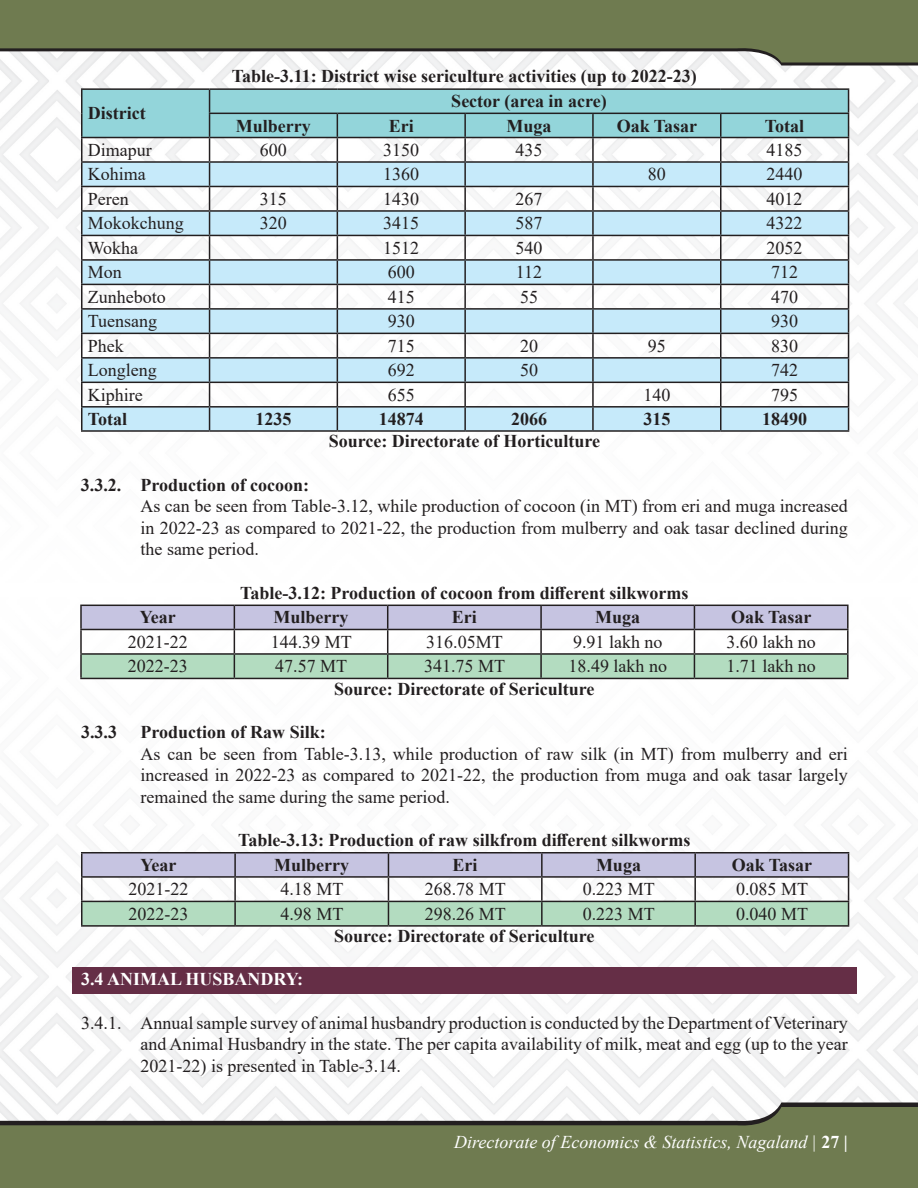
<style>
.page{position:relative;width:918px;height:1188px;background:#fff}
.page>*{position:absolute;margin:0;border:0;box-sizing:border-box;transform-origin:0 0}
.t1{font:18px/21.6px "Times New Roman";color:#231f20;text-align:justify}
.t2{font:700 18px "Times New Roman";color:#231f20}
.t3{font:italic 18px "Times New Roman";color:#fff}
.t4{font:700 18px "Times New Roman";color:#fff}
.s1{font-weight:700;font-style:normal}
</style>
<div class="page">
<img style="left:0;top:66px;width:918px;height:1036px">
<svg style="left:0;top:63px;width:918px;height:3px"></svg>
<svg style="left:0;top:1102px;width:918px;height:5px"></svg>
<svg style="left:0;top:1107px;width:918px;height:81px;background:#7f8866"></svg>
<svg style="left:0;top:0;width:918px;height:63px;background:#808a67"></svg>
<div style="left:72px;top:967px;width:785px;height:27px;background:#652e46"></div>
<hr style="left:81px;top:88px;width:129px;height:2px;background:#231f20">
<hr style="left:210px;top:88px;width:127px;height:2px;background:#231f20">
<hr style="left:337px;top:88px;width:128px;height:2px;background:#231f20">
<hr style="left:465px;top:88px;width:128px;height:2px;background:#231f20">
<hr style="left:593px;top:88px;width:128px;height:2px;background:#231f20">
<hr style="left:721px;top:88px;width:128px;height:2px;background:#231f20">
<svg style="left:81px;top:89px;width:768px;height:341px"></svg>
<hr style="left:81px;top:430px;width:129px;height:2px;background:#231f20">
<hr style="left:210px;top:430px;width:127px;height:2px;background:#231f20">
<hr style="left:337px;top:430px;width:128px;height:2px;background:#231f20">
<hr style="left:465px;top:430px;width:128px;height:2px;background:#231f20">
<hr style="left:593px;top:430px;width:128px;height:2px;background:#231f20">
<hr style="left:721px;top:430px;width:128px;height:2px;background:#231f20">
<hr style="left:80px;top:605px;width:154px;height:1px;background:#231f20">
<hr style="left:80px;top:606px;width:2px;height:23px;background:#231f20">
<hr style="left:694px;top:605px;width:155px;height:1px;background:#231f20">
<hr style="left:847px;top:606px;width:2px;height:23px;background:#231f20">
<hr style="left:80px;top:629px;width:154px;height:1px;background:#231f20">
<hr style="left:80px;top:630px;width:2px;height:23px;background:#231f20">
<hr style="left:694px;top:629px;width:155px;height:1px;background:#231f20">
<hr style="left:847px;top:630px;width:2px;height:23px;background:#231f20">
<hr style="left:80px;top:653px;width:154px;height:2px;background:#231f20">
<hr style="left:80px;top:655px;width:2px;height:23px;background:#231f20">
<hr style="left:694px;top:653px;width:155px;height:2px;background:#231f20">
<svg style="left:81px;top:605px;width:767px;height:73px"></svg>
<hr style="left:847px;top:655px;width:2px;height:23px;background:#231f20">
<hr style="left:80px;top:678px;width:154px;height:1px;background:#231f20">
<hr style="left:234px;top:678px;width:154px;height:1px;background:#231f20">
<hr style="left:388px;top:678px;width:153px;height:1px;background:#231f20">
<hr style="left:541px;top:678px;width:153px;height:1px;background:#231f20">
<hr style="left:694px;top:678px;width:155px;height:1px;background:#231f20">
<hr style="left:81px;top:852px;width:154px;height:1px;background:#231f20">
<hr style="left:235px;top:852px;width:153px;height:1px;background:#231f20">
<hr style="left:388px;top:852px;width:154px;height:1px;background:#231f20">
<hr style="left:542px;top:852px;width:153px;height:1px;background:#231f20">
<hr style="left:695px;top:852px;width:154px;height:1px;background:#231f20">
<svg style="left:81px;top:853px;width:768px;height:72px"></svg>
<hr style="left:81px;top:925px;width:154px;height:2px;background:#231f20">
<hr style="left:235px;top:925px;width:153px;height:2px;background:#231f20">
<hr style="left:388px;top:925px;width:154px;height:2px;background:#231f20">
<hr style="left:542px;top:925px;width:153px;height:2px;background:#231f20">
<hr style="left:695px;top:925px;width:154px;height:2px;background:#231f20">
<p class="t2" style="left:88px;top:100px;width:59px">District</p>
<p class="t2" style="left:232px;top:63px;width:466px">Table-3.11: District wise sericulture activities (up to 2022-23)</p>
<p class="t2" style="left:451px;top:88px;width:157px">Sector (area in acre)</p>
<p class="t2" style="left:236px;top:113px;width:76px">Mulberry</p>
<p class="t2" style="left:389px;top:113px;width:27px">Eri</p>
<p class="t2" style="left:507px;top:113px;width:46px">Muga</p>
<p class="t2" style="left:617px;top:113px;width:82px">Oak Tasar</p>
<p class="t2" style="left:765px;top:113px;width:41px">Total</p>
<p class="t1" style="left:88px;top:139px;width:65px">Dimapur</p>
<p class="t1" style="left:260px;top:139px;width:28px">600</p>
<p class="t1" style="left:383px;top:139px;width:37px">3150</p>
<p class="t1" style="left:516px;top:139px;width:28px">435</p>
<p class="t1" style="left:767px;top:139px;width:37px">4185</p>
<p class="t1" style="left:88px;top:163px;width:59px">Kohima</p>
<p class="t1" style="left:383px;top:163px;width:37px">1360</p>
<p class="t1" style="left:648px;top:163px;width:19px">80</p>
<p class="t1" style="left:767px;top:163px;width:37px">2440</p>
<p class="t1" style="left:88px;top:188px;width:42px">Peren</p>
<p class="t1" style="left:260px;top:188px;width:28px">315</p>
<p class="t1" style="left:383px;top:188px;width:37px">1430</p>
<p class="t1" style="left:516px;top:188px;width:28px">267</p>
<p class="t1" style="left:767px;top:188px;width:37px">4012</p>
<p class="t1" style="left:88px;top:212px;width:97px">Mokokchung</p>
<p class="t1" style="left:260px;top:212px;width:28px">320</p>
<p class="t1" style="left:383px;top:212px;width:37px">3415</p>
<p class="t1" style="left:516px;top:212px;width:28px">587</p>
<p class="t1" style="left:767px;top:212px;width:37px">4322</p>
<p class="t1" style="left:88px;top:237px;width:52px">Wokha</p>
<p class="t1" style="left:383px;top:237px;width:37px">1512</p>
<p class="t1" style="left:516px;top:237px;width:28px">540</p>
<p class="t1" style="left:767px;top:237px;width:37px">2052</p>
<p class="t1" style="left:88px;top:261px;width:36px">Mon</p>
<p class="t1" style="left:388px;top:261px;width:28px">600</p>
<p class="t1" style="left:516px;top:261px;width:28px">112</p>
<p class="t1" style="left:771px;top:261px;width:28px">712</p>
<p class="t1" style="left:88px;top:285px;width:79px">Zunheboto</p>
<p class="t1" style="left:388px;top:285px;width:28px">415</p>
<p class="t1" style="left:520px;top:285px;width:19px">55</p>
<p class="t1" style="left:771px;top:285px;width:28px">470</p>
<p class="t1" style="left:88px;top:310px;width:71px">Tuensang</p>
<p class="t1" style="left:388px;top:310px;width:28px">930</p>
<p class="t1" style="left:771px;top:310px;width:28px">930</p>
<p class="t1" style="left:88px;top:334px;width:37px">Phek</p>
<p class="t1" style="left:388px;top:334px;width:28px">715</p>
<p class="t1" style="left:520px;top:334px;width:19px">20</p>
<p class="t1" style="left:648px;top:334px;width:19px">95</p>
<p class="t1" style="left:771px;top:334px;width:28px">830</p>
<p class="t1" style="left:88px;top:359px;width:70px">Longleng</p>
<p class="t1" style="left:388px;top:359px;width:28px">692</p>
<p class="t1" style="left:520px;top:359px;width:19px">50</p>
<p class="t1" style="left:771px;top:359px;width:28px">742</p>
<p class="t1" style="left:88px;top:383px;width:56px">Kiphire</p>
<p class="t1" style="left:388px;top:383px;width:28px">655</p>
<p class="t1" style="left:643px;top:383px;width:28px">140</p>
<p class="t1" style="left:771px;top:383px;width:28px">795</p>
<p class="t2" style="left:88px;top:406px;width:41px">Total</p>
<p class="t2" style="left:255px;top:406px;width:37px">1235</p>
<p class="t2" style="left:379px;top:406px;width:46px">14874</p>
<p class="t2" style="left:511px;top:406px;width:37px">2066</p>
<p class="t2" style="left:643px;top:406px;width:28px">315</p>
<p class="t2" style="left:762px;top:406px;width:46px">18490</p>
<p class="t2" style="left:329px;top:428px;width:273px">Source: Directorate of Horticulture</p>
<p class="t2" style="left:81px;top:472px;width:230px">3.3.2. Production of cocoon:</p>
<p class="t1" style="left:141px;top:495px;width:709px">As can be seen from Table-3.12, while production of cocoon (in MT) from eri and muga increased in 2022-23 as compared to 2021-22, the production from mulberry and oak tasar declined during the same period.</p>
<p class="t2" style="left:240px;top:580px;width:450px">Table-3.12: Production of cocoon from different silkworms</p>
<p class="t2" style="left:140px;top:604px;width:37px">Year</p>
<p class="t2" style="left:274px;top:604px;width:76px">Mulberry</p>
<p class="t2" style="left:452px;top:604px;width:27px">Eri</p>
<p class="t2" style="left:595px;top:604px;width:46px">Muga</p>
<p class="t2" style="left:731px;top:604px;width:82px">Oak Tasar</p>
<p class="t1" style="left:128px;top:631px;width:61px">2021-22</p>
<p class="t1" style="left:271px;top:631px;width:82px">144.39 MT</p>
<p class="t1" style="left:426px;top:631px;width:78px">316.05MT</p>
<p class="t1" style="left:573px;top:631px;width:91px">9.91 lakh no</p>
<p class="t1" style="left:726px;top:631px;width:91px">3.60 lakh no</p>
<p class="t1" style="left:128px;top:655px;width:61px">2022-23</p>
<p class="t1" style="left:275px;top:655px;width:73px">47.57 MT</p>
<p class="t1" style="left:424px;top:655px;width:82px">341.75 MT</p>
<p class="t1" style="left:569px;top:655px;width:100px">18.49 lakh no</p>
<p class="t1" style="left:726px;top:655px;width:91px">1.71 lakh no</p>
<p class="t2" style="left:334px;top:676px;width:262px">Source: Directorate of Sericulture</p>
<p class="t2" style="left:81px;top:719px;width:37px">3.3.3</p>
<p class="t2" style="left:141px;top:719px;width:187px">Production of Raw Silk:</p>
<p class="t1" style="left:141px;top:742px;width:709px">As can be seen from Table-3.13, while production of raw silk (in MT) from mulberry and eri increased in 2022-23 as compared to 2021-22, the production from muga and oak tasar largely remained the same during the same period.</p>
<p class="t2" style="left:238px;top:827px;width:454px">Table-3.13: Production of raw silkfrom different silkworms</p>
<p class="t2" style="left:141px;top:852px;width:37px">Year</p>
<p class="t2" style="left:274px;top:852px;width:76px">Mulberry</p>
<p class="t2" style="left:453px;top:852px;width:27px">Eri</p>
<p class="t2" style="left:596px;top:852px;width:46px">Muga</p>
<p class="t2" style="left:732px;top:852px;width:82px">Oak Tasar</p>
<p class="t1" style="left:128px;top:878px;width:61px">2021-22</p>
<p class="t1" style="left:280px;top:878px;width:64px">4.18 MT</p>
<p class="t1" style="left:425px;top:878px;width:82px">268.78 MT</p>
<p class="t1" style="left:583px;top:878px;width:73px">0.223 MT</p>
<p class="t1" style="left:736px;top:878px;width:74px">0.085 MT</p>
<p class="t1" style="left:128px;top:903px;width:61px">2022-23</p>
<p class="t1" style="left:280px;top:903px;width:64px">4.98 MT</p>
<p class="t1" style="left:425px;top:903px;width:82px">298.26 MT</p>
<p class="t1" style="left:583px;top:903px;width:73px">0.223 MT</p>
<p class="t1" style="left:736px;top:903px;width:74px">0.040 MT</p>
<p class="t2" style="left:334px;top:923px;width:262px">Source: Directorate of Sericulture</p>
<p class="t4" style="left:81px;top:966px;width:224px">3.4 ANIMAL HUSBANDRY:</p>
<p class="t1" style="left:141px;top:1011px;width:709px;text-indent:-60px">3.4.1. Annual sample survey of animal husbandry production is conducted by the Department of Veterinary and Animal Husbandry in the state. The per capita availability of milk, meat and egg (up to the year 2021-22) is presented in Table-3.14.</p>
<p class="t3" style="left:454px;top:1129px;width:395px">Directorate of Economics &amp; Statistics, Nagaland | <span class="s1">27 |</span></p>
</div>
